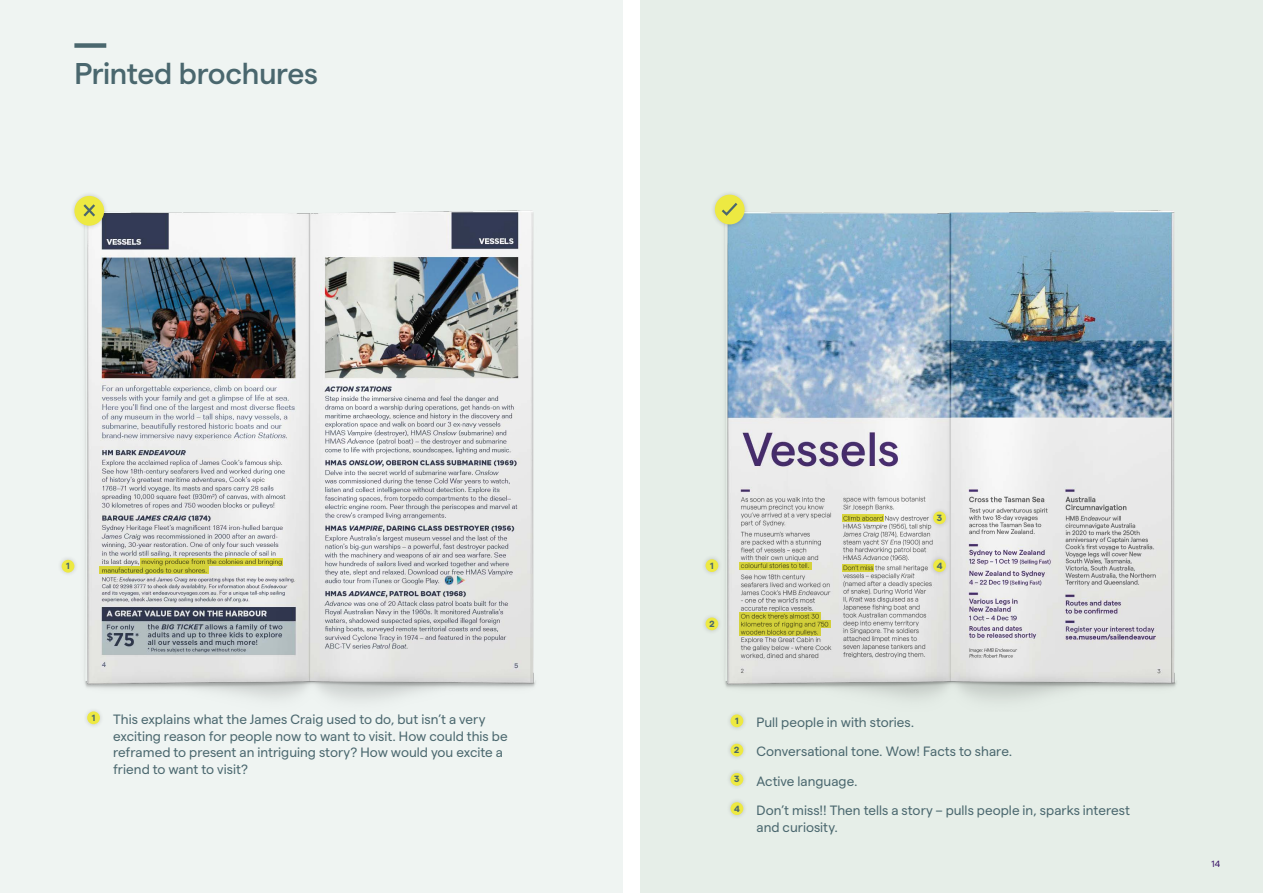
<style>
.page{position:relative;width:1263px;height:893px;background:#fff}
.page>*{position:absolute;margin:0;border:0;box-sizing:border-box;transform-origin:0 0}
.Heading{font:500 30px "Matter";letter-spacing:-.01em;color:#4a676e}
.Body{font:13.5px/16.5px "Matter";color:#4a676e}
.Large_Pull_quote{font:700 9px "Matter";color:#4a676e}
.t1{font:9px "Matter";color:#381366}
</style>
<div class="page">
<div style="left:0;top:0;width:623px;height:893px;background:#eff4f2"></div>
<div style="left:640px;top:0;width:623px;height:893px;background:#e6eee8"></div>
<img style="left:84px;top:210px;width:452px;height:490px">
<svg style="left:140px;top:558px;width:143px;height:8px"></svg>
<svg style="left:99px;top:566px;width:110px;height:8px"></svg>
<img style="left:724px;top:210px;width:453px;height:490px">
<svg style="left:739px;top:562px;width:73px;height:8px"></svg>
<svg style="left:842px;top:514px;width:42px;height:8px"></svg>
<svg style="left:842px;top:564px;width:32px;height:8px"></svg>
<svg style="left:739px;top:612px;width:82px;height:8px"></svg>
<svg style="left:739px;top:620px;width:91px;height:8px"></svg>
<svg style="left:739px;top:628px;width:82px;height:8px"></svg>
<div style="left:83px;top:707px;width:21px;height:21px;background:#ebefed"></div>
<div style="left:87px;top:711px;width:13px;height:13px;background:#ede942;border-radius:50%"></div>
<div style="left:726px;top:710px;width:22px;height:21px;background:#231f20;opacity:.2"></div>
<div style="left:730px;top:714px;width:13px;height:13px;background:#ede942;border-radius:50%"></div>
<div style="left:726px;top:739px;width:21px;height:22px;background:#231f20;opacity:.2"></div>
<div style="left:730px;top:744px;width:13px;height:12px;background:#ede942;border-radius:50%"></div>
<div style="left:726px;top:768px;width:21px;height:22px;background:#231f20;opacity:.2"></div>
<div style="left:730px;top:773px;width:13px;height:13px;background:#ede942;border-radius:50%"></div>
<div style="left:726px;top:798px;width:22px;height:21px;background:#231f20;opacity:.2"></div>
<div style="left:730px;top:802px;width:13px;height:13px;background:#ede942;border-radius:50%"></div>
<div style="left:57px;top:555px;width:22px;height:22px;background:#231f20;opacity:.2"></div>
<div style="left:62px;top:560px;width:12px;height:13px;background:#ede942;border-radius:50%"></div>
<div style="left:701px;top:555px;width:22px;height:21px;background:#231f20;opacity:.2"></div>
<div style="left:705px;top:559px;width:13px;height:13px;background:#ede942;border-radius:50%"></div>
<div style="left:701px;top:613px;width:21px;height:21px;background:#231f20;opacity:.2"></div>
<div style="left:705px;top:617px;width:13px;height:13px;background:#ede942;border-radius:50%"></div>
<div style="left:928px;top:507px;width:22px;height:21px;background:#231f20;opacity:.2"></div>
<div style="left:933px;top:511px;width:13px;height:13px;background:#ede942;border-radius:50%"></div>
<div style="left:929px;top:555px;width:21px;height:21px;background:#dedede"></div>
<div style="left:933px;top:559px;width:13px;height:13px;background:#ede942;border-radius:50%"></div>
<div style="left:74px;top:43px;width:32px;height:5px;background:#4a676e"></div>
<div style="left:70px;top:191px;width:39px;height:39px;background:#231f20;opacity:.2"></div>
<div style="left:74px;top:196px;width:30px;height:30px;background:#ede942;border-radius:50%"></div>
<svg style="left:83px;top:204px;width:12px;height:13px"></svg>
<div style="left:710px;top:190px;width:39px;height:39px;background:#231f20;opacity:.2"></div>
<div style="left:715px;top:195px;width:30px;height:29px;background:#ede942;border-radius:50%"></div>
<svg style="left:721px;top:203px;width:17px;height:13px"></svg>
<p class="Heading" style="left:74px;top:51px;width:245px">Printed brochures</p>
<p class="Large_Pull_quote" style="left:66px;top:559px;width:5px">1</p>
<p class="Large_Pull_quote" style="left:710px;top:559px;width:5px">1</p>
<p class="Large_Pull_quote" style="left:709px;top:617px;width:7px">2</p>
<p class="Large_Pull_quote" style="left:937px;top:511px;width:7px">3</p>
<p class="Large_Pull_quote" style="left:937px;top:559px;width:7px">4</p>
<p class="Large_Pull_quote" style="left:92px;top:711px;width:5px">1</p>
<p class="Body" style="left:113px;top:710px;width:396px">This explains what the James Craig used to do, but isn’t a very exciting reason for people now to want to visit. How could this be reframed to present an intriguing story? How would you excite a friend to want to visit?</p>
<p class="Large_Pull_quote" style="left:735px;top:714px;width:5px">1</p>
<p class="Body" style="left:756px;top:713px;width:159px">Pull people in with stories.</p>
<p class="Large_Pull_quote" style="left:734px;top:743px;width:7px">2</p>
<p class="Body" style="left:756px;top:742px;width:257px">Conversational tone. Wow! Facts to share.</p>
<p class="Large_Pull_quote" style="left:734px;top:773px;width:7px">3</p>
<p class="Body" style="left:756px;top:772px;width:103px">Active language.</p>
<p class="Large_Pull_quote" style="left:734px;top:802px;width:7px">4</p>
<p class="Body" style="left:756px;top:801px;width:375px">Don’t miss!! Then tells a story – pulls people in, sparks interest and curiosity.</p>
<p class="t1" style="left:1211px;top:857px;width:10px">14</p>
</div>
